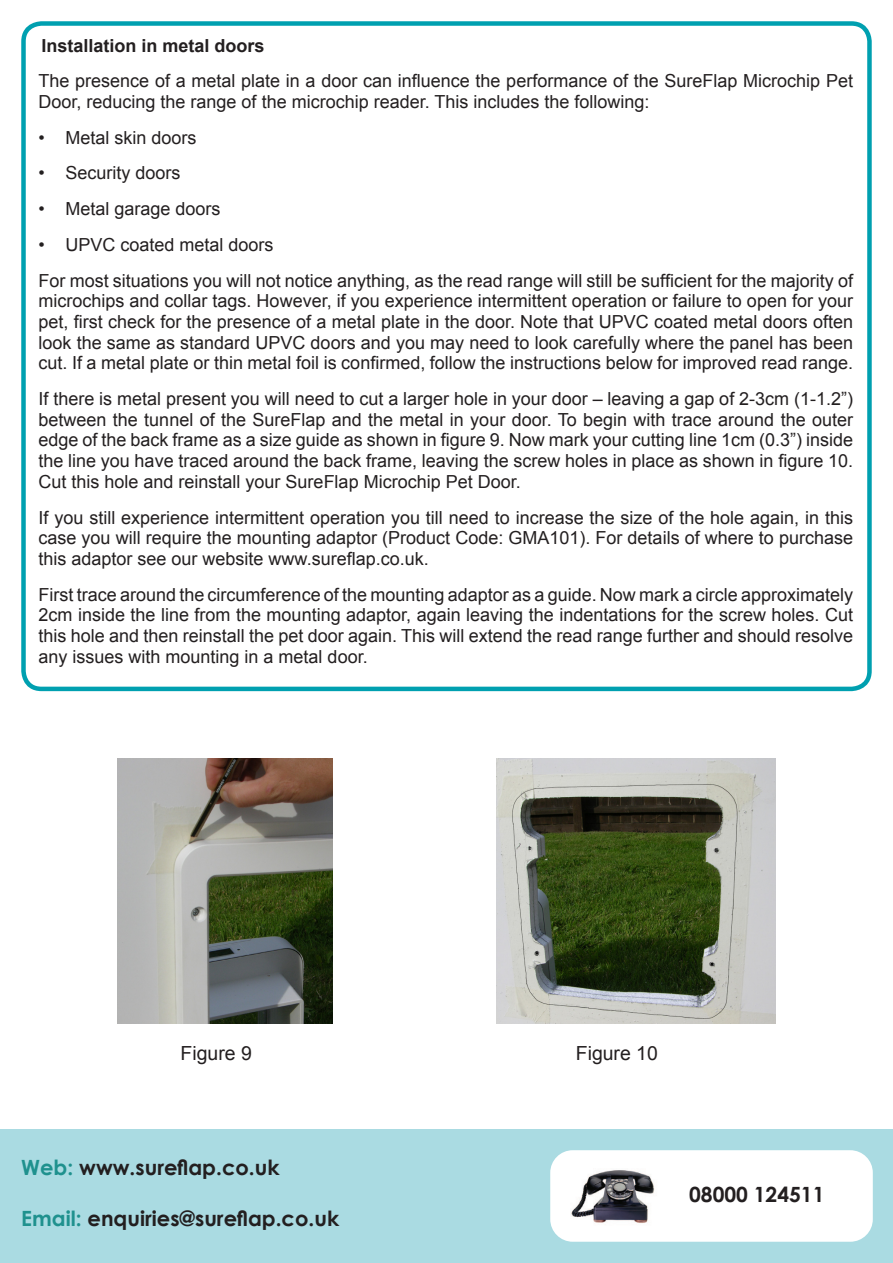
<style>
.page{position:relative;width:893px;height:1263px;background:#fff}
.page>*{position:absolute;margin:0;border:0;box-sizing:border-box;transform-origin:0 0}
.t1{font:700 21px "Century Gothic";color:#231f20}
.t2{font:19.5px "Arial";color:#231f20}
.t3{font:18px/20.7px "Arial";color:#231f20;text-align:justify}
.t4{font:700 18px "Arial";color:#231f20}
.s1{color:#1f918e}
</style>
<div class="page">
<div style="left:21px;top:21px;width:851px;height:670px;border:4px solid #00a0b0;border-radius:18px"></div>
<img style="left:118px;top:758px;width:214px;height:265px">
<img style="left:497px;top:758px;width:278px;height:265px">
<div style="left:0;top:1129px;width:893px;height:134px;background:#aadbe2"></div>
<div style="left:550px;top:1150px;width:323px;height:92px;background:#fff;border-radius:23px"></div>
<img style="left:571px;top:1170px;width:84px;height:53px">
<p class="t4" style="left:42px;top:33px;width:225px">Installation in metal doors</p>
<p class="t3" style="left:39px;top:71px;width:816px">The presence of a metal plate in a door can influence the performance of the SureFlap Microchip Pet<br>Door, reducing the range of the microchip reader. This includes the following:</p>
<p class="t3" style="left:39px;top:127px;width:160px">• Metal skin doors</p>
<p class="t3" style="left:39px;top:163px;width:144px">• Security doors</p>
<p class="t3" style="left:39px;top:199px;width:184px">• Metal garage doors</p>
<p class="t3" style="left:39px;top:234px;width:237px">• UPVC coated metal doors</p>
<p class="t3" style="left:39px;top:270px;width:816px">For most situations you will not notice anything, as the read range will still be sufficient for the majority of microchips and collar tags. However, if you experience intermittent operation or failure to open for your pet, first check for the presence of a metal plate in the door. Note that UPVC coated metal doors often look the same as standard UPVC doors and you may need to look carefully where the panel has been cut. If a metal plate or thin metal foil is confirmed, follow the instructions below for improved read range.</p>
<p class="t3" style="left:39px;top:389px;width:816px">If there is metal present you will need to cut a larger hole in your door – leaving a gap of 2-3cm (1-1.2”) between the tunnel of the SureFlap and the metal in your door. To begin with trace around the outer edge of the back frame as a size guide as shown in figure 9. Now mark your cutting line 1cm (0.3”) inside the line you have traced around the back frame, leaving the screw holes in place as shown in figure 10.<br>Cut this hole and reinstall your SureFlap Microchip Pet Door.</p>
<p class="t3" style="left:39px;top:507px;width:816px">If you still experience intermittent operation you till need to increase the size of the hole again, in this case you will require the mounting adaptor (Product Code: GMA101). For details of where to purchase this adaptor see our website www.sureflap.co.uk.</p>
<p class="t3" style="left:39px;top:584px;width:816px">First trace around the circumference of the mounting adaptor as a guide. Now mark a circle approximately 2cm inside the line from the mounting adaptor, again leaving the indentations for the screw holes. Cut this hole and then reinstall the pet door again. This will extend the read range further and should resolve any issues with mounting in a metal door.</p>
<p class="t2" style="left:181px;top:1041px;width:73px">Figure 9</p>
<p class="t2" style="left:576px;top:1041px;width:84px">Figure 10</p>
<p class="t1" style="left:21px;top:1151px;width:260px"><span class="s1">Web:</span> www.sureflap.co.uk</p>
<p class="t1" style="left:21px;top:1202px;width:319px"><span class="s1">Email:</span> enquiries@sureflap.co.uk</p>
<p class="t1" style="left:689px;top:1178px;width:137px">08000 124511</p>
</div>
